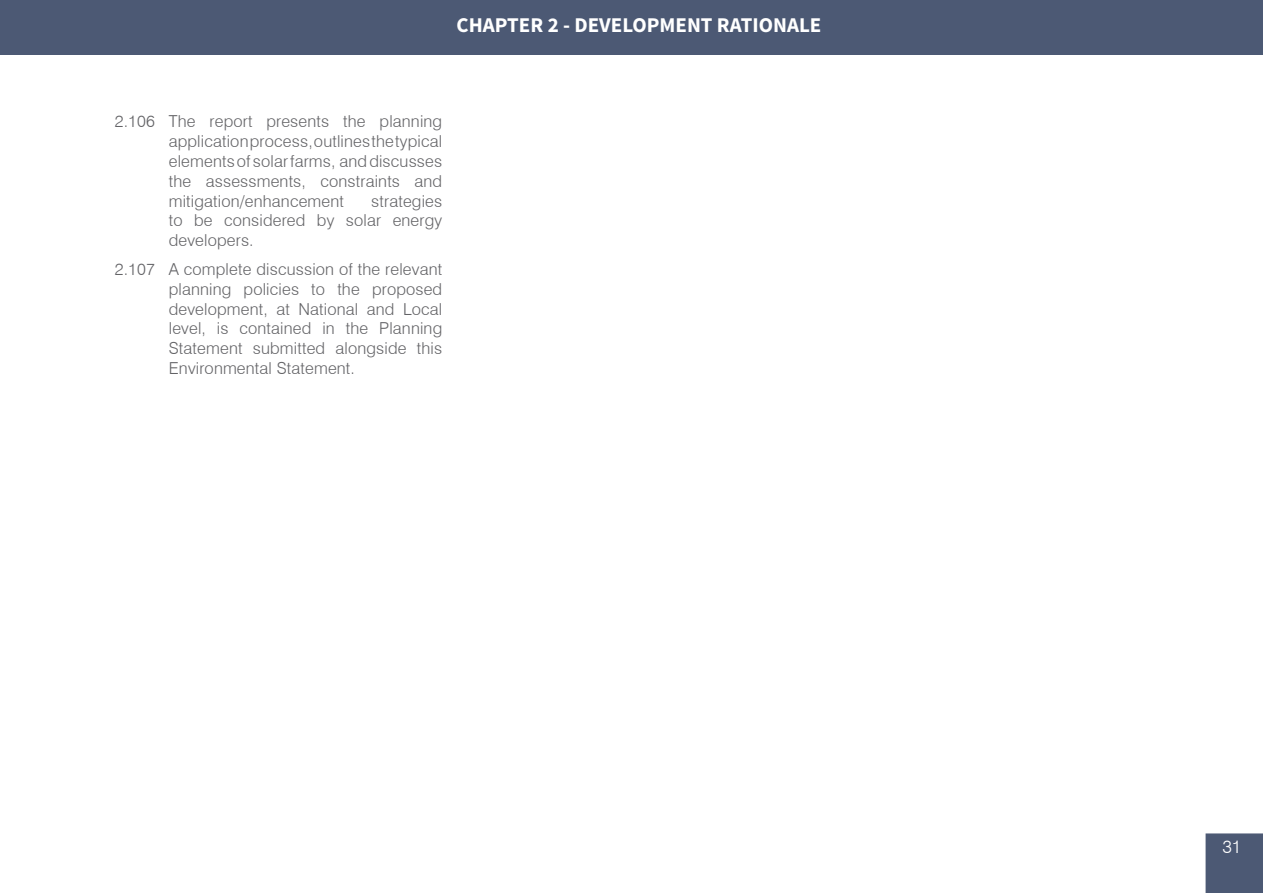
<style>
.page{position:relative;width:1263px;height:893px;background:#fff}
.page>*{position:absolute;margin:0;border:0;box-sizing:border-box;transform-origin:0 0}
.t1{font:700 21px "Source Sans Pro";color:#fff}
.t2{font:300 18px "Swiss 721 BT";color:#fff}
.t3{font:300 16.5px/19.8px "Swiss 721 BT";letter-spacing:.01em;color:#636366;text-align:justify}
.s1{color:#fff}
</style>
<div class="page">
<div style="left:1205px;top:833px;width:58px;height:60px;background:#4c5974"></div>
<hr style="left:0;top:0;width:2px;height:55px;background:#4c5974">
<div style="left:2px;top:0;width:1261px;height:55px;background:#4c5974"></div>
<p class="t1" style="left:457px;top:12px;width:366px">CHAPTER 2 - DEVELOPMENT RATIONALE</p>
<p class="t3" style="left:169px;top:111px;width:275px;text-indent:-54px"><span class="s1">2.106</span> The report presents the planning application process, outlines the typical elements of solar farms, and discusses the assessments, constraints and mitigation/enhancement</p>
<p class="t3" style="left:169px;top:191px;width:275px;text-indent:202px">strategies to be considered by solar energy developers.</p>
<p class="t3" style="left:169px;top:259px;width:275px;text-indent:-54px"><span class="s1">2.107</span> A complete discussion of the relevant planning policies to the proposed development, at National and Local level, is contained in the Planning Statement submitted alongside this Environmental Statement.</p>
<p class="t2" style="left:1222px;top:836px;width:21px">31</p>
</div>
